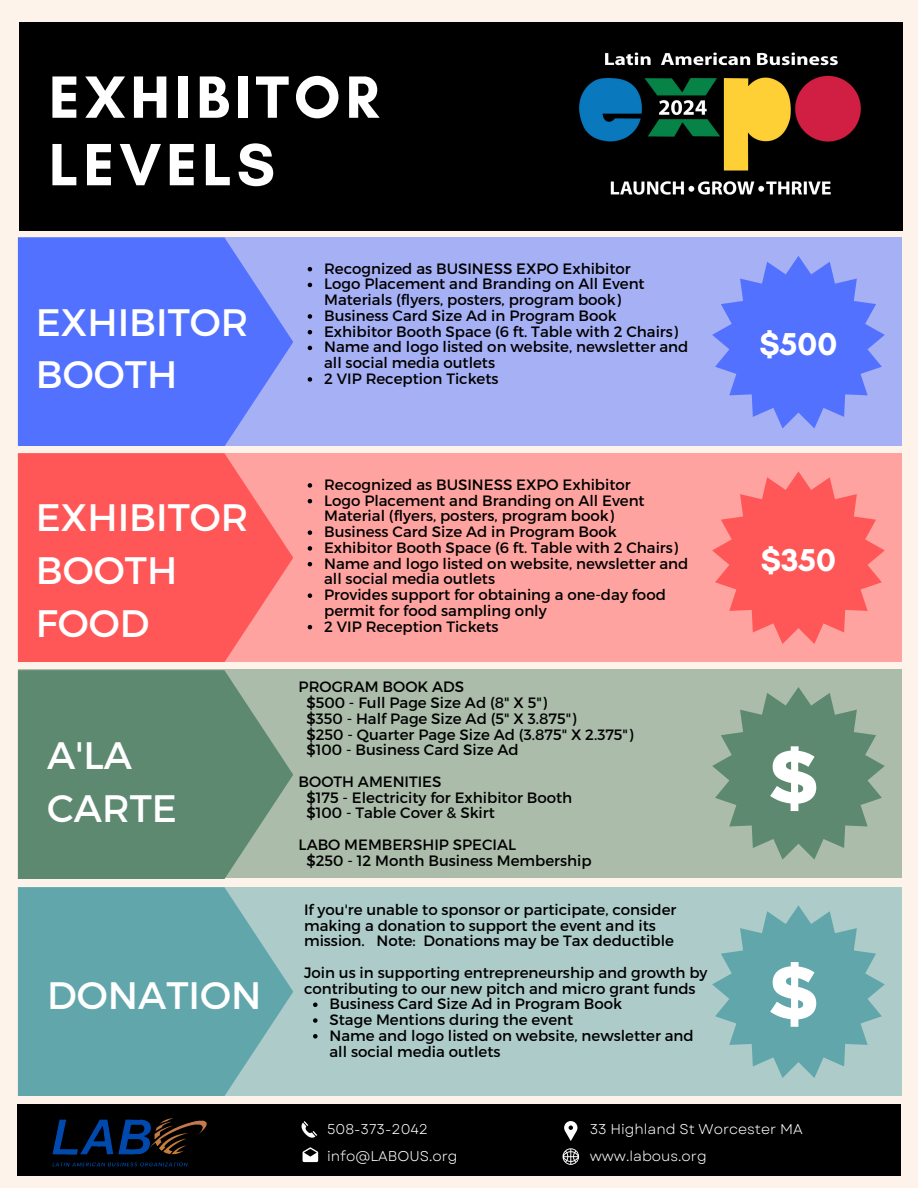
<style>
.page{position:relative;width:918px;height:1188px;background:#fef3ea}
.page>*{position:absolute;margin:0;border:0;box-sizing:border-box;transform-origin:0 0}
.t1{font:700 60.75px/67.5px "Glacial Indifference";letter-spacing:.08em;color:#fff}
.t2{font:38.25px/52.8px "Montserrat";color:#fff}
.t3{font:700 32.25px "Glacial Indifference";color:#fff}
.t4{font:15px/15.8px "Montserrat";color:#000}
.t5{font:14.1px "Garet";color:#fff}
</style>
<div class="page">
<div style="left:19px;top:22px;width:883px;height:209px;background:#000"></div>
<div style="left:18px;top:238px;width:883px;height:208px;background:#a6b0f4"></div>
<div style="left:18px;top:453px;width:883px;height:209px;background:#fea39f"></div>
<div style="left:18px;top:669px;width:883px;height:209px;background:#abbcab"></div>
<div style="left:18px;top:887px;width:883px;height:209px;background:#adcbc9"></div>
<svg style="left:18px;top:238px;width:275px;height:208px;fill:#5271ff"></svg>
<svg style="left:18px;top:453px;width:275px;height:209px;fill:#ff5757"></svg>
<svg style="left:18px;top:670px;width:275px;height:209px;fill:#5d8970"></svg>
<svg style="left:18px;top:887px;width:275px;height:209px;fill:#61a6ab"></svg>
<div style="left:17px;top:1104px;width:884px;height:72px;background:#000"></div>
<svg style="left:564px;top:1121px;width:13px;height:20px"></svg>
<svg style="left:563px;top:1148px;width:16px;height:17px"></svg>
<svg style="left:303px;top:1147px;width:15px;height:15px"></svg>
<svg style="left:301px;top:1121px;width:16px;height:17px"></svg>
<svg style="left:712px;top:256px;width:173px;height:172px"></svg>
<svg style="left:712px;top:471px;width:173px;height:173px"></svg>
<svg style="left:712px;top:905px;width:173px;height:173px"></svg>
<svg style="left:308px;top:483px;width:4px;height:5px"></svg>
<svg style="left:308px;top:499px;width:4px;height:4px"></svg>
<svg style="left:308px;top:530px;width:4px;height:5px"></svg>
<svg style="left:308px;top:546px;width:4px;height:5px"></svg>
<svg style="left:308px;top:562px;width:4px;height:4px"></svg>
<svg style="left:308px;top:593px;width:4px;height:5px"></svg>
<svg style="left:308px;top:625px;width:4px;height:4px"></svg>
<svg style="left:712px;top:687px;width:173px;height:173px"></svg>
<svg style="left:308px;top:267px;width:4px;height:4px"></svg>
<svg style="left:308px;top:283px;width:4px;height:4px"></svg>
<svg style="left:308px;top:314px;width:4px;height:5px"></svg>
<svg style="left:308px;top:330px;width:4px;height:4px"></svg>
<svg style="left:308px;top:346px;width:4px;height:4px"></svg>
<svg style="left:308px;top:377px;width:4px;height:5px"></svg>
<svg style="left:313px;top:1003px;width:5px;height:4px"></svg>
<svg style="left:313px;top:1018px;width:5px;height:5px"></svg>
<svg style="left:313px;top:1034px;width:5px;height:5px"></svg>
<img style="left:579px;top:52px;width:282px;height:143px">
<img style="left:24px;top:1086px;width:213px;height:81px">
<p class="t1" style="left:49px;top:63px;width:332px">EXHIBITOR<br>LEVELS</p>
<p class="t2" style="left:36px;top:294px;width:214px">EXHIBITOR<br>BOOTH</p>
<p class="t2" style="left:36px;top:489px;width:214px">EXHIBITOR<br>BOOTH<br>FOOD</p>
<p class="t2" style="left:47px;top:727px;width:131px">A'LA<br>CARTE</p>
<p class="t2" style="left:47px;top:967px;width:216px">DONATION</p>
<p class="t4" style="left:324px;top:260px;width:308px">Recognized as BUSINESS EXPO Exhibitor</p>
<p class="t4" style="left:324px;top:275px;width:322px">Logo Placement and Branding on All Event<br>Materials (flyers, posters, program book)</p>
<h3 class="t4" style="left:324px;top:307px;width:294px">Business Card Size Ad in Program Book</h3>
<p class="t4" style="left:324px;top:323px;width:355px">Exhibitor Booth Space (6 ft. Table with 2 Chairs)</p>
<p class="t4" style="left:324px;top:338px;width:366px">Name and logo listed on website, newsletter and all social media outlets</p>
<p class="t4" style="left:324px;top:370px;width:176px">2 VIP Reception Tickets</p>
<p class="t4" style="left:324px;top:476px;width:308px">Recognized as BUSINESS EXPO Exhibitor</p>
<p class="t4" style="left:324px;top:492px;width:322px">Logo Placement and Branding on All Event<br>Material (flyers, posters, program book)</p>
<p class="t4" style="left:324px;top:523px;width:294px">Business Card Size Ad in Program Book</p>
<p class="t4" style="left:324px;top:539px;width:355px">Exhibitor Booth Space (6 ft. Table with 2 Chairs)</p>
<p class="t4" style="left:324px;top:555px;width:366px">Name and logo listed on website, newsletter and all social media outlets</p>
<h3 class="t4" style="left:324px;top:586px;width:343px">Provides support for obtaining a one-day food permit for food sampling only</h3>
<h2 class="t4" style="left:324px;top:618px;width:176px">2 VIP Reception Tickets</h2>
<p class="t4" style="left:299px;top:678px;width:167px">PROGRAM BOOK ADS</p>
<p class="t4" style="left:306px;top:694px;width:242px">$500 - Full Page Size Ad (8" X 5")</p>
<p class="t4" style="left:306px;top:710px;width:271px">$350 - Half Page Size Ad (5" X 3.875")</p>
<p class="t4" style="left:306px;top:726px;width:328px">$250 - Quarter Page Size Ad (3.875" X 2.375")</p>
<p class="t4" style="left:306px;top:741px;width:214px">$100 - Business Card Size Ad</p>
<p class="t4" style="left:299px;top:773px;width:144px">BOOTH AMENITIES</p>
<p class="t4" style="left:306px;top:789px;width:267px">$175 - Electricity for Exhibitor Booth</p>
<p class="t4" style="left:306px;top:804px;width:190px">$100 - Table Cover &amp; Skirt</p>
<h2 class="t4" style="left:299px;top:836px;width:219px">LABO MEMBERSHIP SPECIAL</h2>
<h2 class="t4" style="left:306px;top:852px;width:287px">$250 - 12 Month Business Membership</h2>
<p class="t4" style="left:304px;top:901px;width:374px">If you're unable to sponsor or participate, consider making a donation to support the event and its mission. Note: Donations may be Tax deductible</p>
<p class="t4" style="left:304px;top:964px;width:405px">Join us in supporting entrepreneurship and growth by contributing to our new pitch and micro grant funds</p>
<p class="t4" style="left:330px;top:995px;width:294px">Business Card Size Ad in Program Book</p>
<p class="t4" style="left:330px;top:1011px;width:245px">Stage Mentions during the event</p>
<p class="t4" style="left:330px;top:1027px;width:366px">Name and logo listed on website, newsletter and all social media outlets</p>
<p class="t3" style="left:760px;top:325px;width:79px">$500</p>
<p class="t3" style="left:761px;top:540px;width:77px">$350</p>
<h2 class="t5" style="left:327px;top:1119px;width:102px">508-373-2042</h2>
<p class="t5" style="left:327px;top:1146px;width:132px">info@LABOUS.org</p>
<h1 class="t5" style="left:590px;top:1119px;width:215px">33 Highland St Worcester MA</h1>
<p class="t5" style="left:590px;top:1146px;width:119px">www.labous.org</p>
</div>
